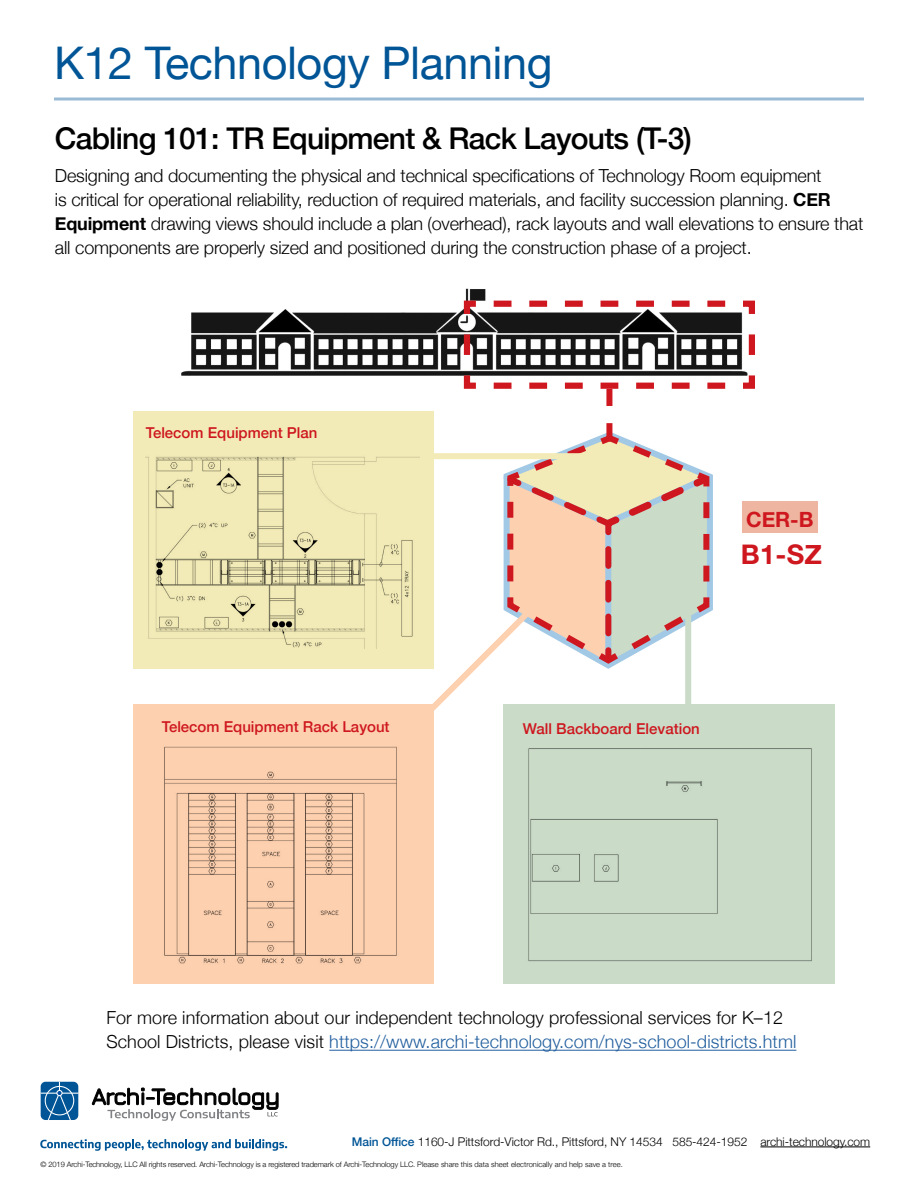
<style>
.page{position:relative;width:918px;height:1188px;background:#fff}
.page>*{position:absolute;margin:0;border:0;box-sizing:border-box;transform-origin:0 0}
.t1{font:45px "Helvetica Neue";letter-spacing:-.01em;color:#005596}
.t2{font:500 30px "Helvetica Neue";letter-spacing:-.025em;color:#000}
.t3{font:700 27px "Helvetica Neue";color:#ce171e}
.t4{font:700 21px "Helvetica Neue";color:#ce171e}
.t5{font:300 18px/24px "Helvetica Neue";letter-spacing:-.01em;color:#000}
.t6{font:500 15px "Helvetica Neue";color:#ce171e}
.t7{font:300 12px "Helvetica Neue";letter-spacing:-.005em;color:#000}
.t8{font:300 7.5px "Helvetica Neue";letter-spacing:-.01em;color:#000}
.s1{font-weight:700}
.s2{color:#215e9e}
.s3{font-weight:500;color:#005596}
</style>
<div class="page">
<img style="left:181px;top:288px;width:305px;height:88px">
<svg style="left:402px;top:297px;width:353px;height:441px"></svg>
<hr style="left:54px;top:98px;width:810px;height:2px;background:#005596">
<hr style="left:760px;top:1147px;width:110px;height:1px;background:#000">
<div style="left:41px;top:1082px;width:37px;height:38px;background:#005596;border-radius:5px"></div>
<div style="left:45px;top:1086px;width:29px;height:29px;border:1px solid #fff;border-radius:50%"></div>
<hr style="left:41px;top:1093px;width:38px;height:1px;background:#fff">
<svg style="left:47px;top:1082px;width:25px;height:38px"></svg>
<div style="left:56px;top:1090px;width:7px;height:6px;border:1px solid #fff;border-radius:50%"></div>
<svg style="left:92px;top:1088px;width:186px;height:33px"></svg>
<svg style="left:40px;top:1139px;width:247px;height:12px"></svg>
<div style="left:133px;top:411px;width:301px;height:258px;background:#f3ebb7"></div>
<div style="left:133px;top:704px;width:301px;height:280px;background:#fdd0af"></div>
<div style="left:504px;top:704px;width:331px;height:280px;background:#cadbc8"></div>
<img style="left:164px;top:746px;width:233px;height:218px">
<img style="left:146px;top:456px;width:274px;height:193px">
<img style="left:528px;top:748px;width:284px;height:214px">
<div style="left:733px;top:535px;width:98px;height:40px;background:#fff"></div>
<div style="left:742px;top:501px;width:76px;height:32px;background:#eeb5a0"></div>
<hr style="left:329px;top:1050px;width:467px;height:1px;background:#215e9e">
<h1 class="t1" style="left:54px;top:30px;width:500px">K12 Technology Planning</h1>
<h2 class="t2" style="left:55px;top:114px;width:639px">Cabling 101: TR Equipment &amp; Rack Layouts (T-3)</h2>
<p class="t5" style="left:55px;top:162px;width:810px">Designing and documenting the physical and technical specifications of Technology Room equipment<br>is critical for operational reliability, reduction of required materials, and facility succession planning. <span class="s1">CER Equipment</span> drawing views should include a plan (overhead), rack layouts and wall elevations to ensure that all components are properly sized and positioned during the construction phase of a project.</p>
<p class="t6" style="left:146px;top:420px;width:173px">Telecom Equipment Plan</p>
<p class="t4" style="left:746px;top:503px;width:69px">CER-B</p>
<h3 class="t3" style="left:741px;top:534px;width:83px">B1-SZ</h3>
<p class="t6" style="left:162px;top:715px;width:229px">Telecom Equipment Rack Layout</p>
<p class="t6" style="left:523px;top:717px;width:179px">Wall Backboard Elevation</p>
<p class="t5" style="left:106px;top:1005px;width:691px">For more information about our independent technology professional services for K–12<br>School Districts, please visit <span class="s2">https://www.archi-technology.com/nys-school-districts.html</span></p>
<p class="t7" style="left:352px;top:1132px;width:520px"><span class="s3">Main Office</span> 1160-J Pittsford-Victor Rd., Pittsford, NY 14534 585-424-1952 archi-technology.com</p>
<p class="t8" style="left:40px;top:1158px;width:584px">© 2019 Archi-Technology, LLC All rights reserved. Archi-Technology is a registered trademark of Archi-Technology LLC. Please share this data sheet electronically and help save a tree.</p>
</div>
